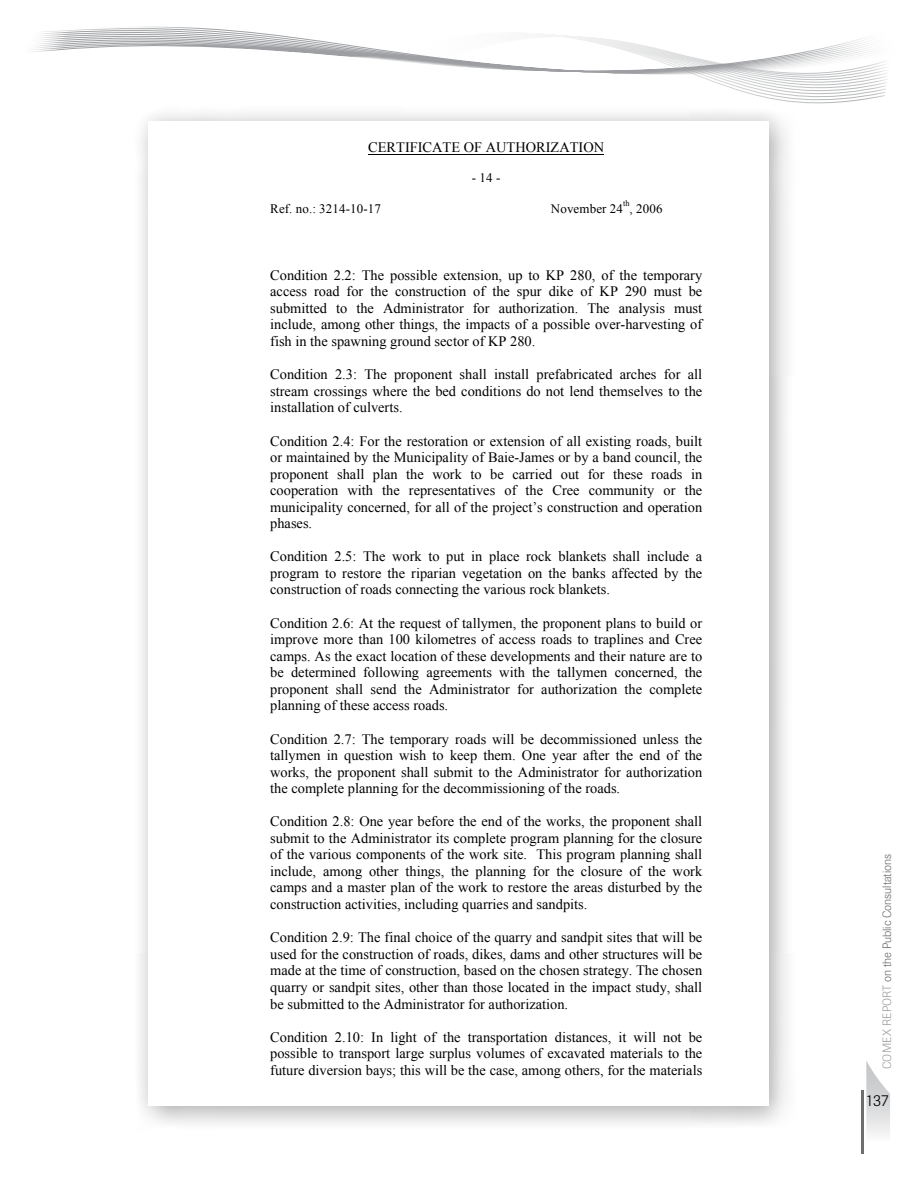
<style>
.page{position:relative;width:918px;height:1188px;background:#fff}
.page>*{position:absolute;margin:0;border:0;box-sizing:border-box;transform-origin:0 0}
.t1{font:300 16.5px "Imago";color:#000}
.t2{font:14.4px/16.5px "Times New Roman";color:#000;text-align:justify}
.t3{font:12.9px "Times New Roman";letter-spacing:.01em;color:#000}
.t4{font:300 12px "Imago";color:#6d6e71}
.t5{font:8.4px "Times New Roman";color:#000}
.s1{color:#9d9fa2}
</style>
<div class="page">
<svg style="left:35px;top:26px;width:332px;height:32px"></svg>
<hr style="left:861px;top:1091px;width:2px;height:63px;background:#6d6e71">
<svg style="left:866px;top:1061px;width:24px;height:73px"></svg>
<svg style="left:367px;top:34px;width:520px;height:70px"></svg>
<div style="left:131px;top:105px;width:665px;height:1028px;background:#000;opacity:.35"></div>
<div style="left:148px;top:122px;width:621px;height:984px;background:#fff"></div>
<hr style="left:368px;top:154px;width:236px;height:1px;background:#000">
<p class="t2" style="left:368px;top:139px;width:237px">CERTIFICATE OF AUTHORIZATION</p>
<p class="t3" style="left:472px;top:169px;width:30px">-14-</p>
<p class="t3" style="left:270px;top:200px;width:112px">Ref. no.: 3214-10-17</p>
<p class="t3" style="left:551px;top:200px;width:74px">November 24</p>
<p class="t5" style="left:623px;top:198px;width:8px">th</p>
<p class="t3" style="left:630px;top:200px;width:34px">, 2006</p>
<p class="t2" style="left:270px;top:267px;width:434px">Condition 2.2: The possible extension, up to KP 280, of the temporary access road for the construction of the spur dike of KP 290 must be submitted to the Administrator for authorization. The analysis must include, among other things, the impacts of a possible over-harvesting of fish in the spawning ground sector of KP 280.</p>
<p class="t2" style="left:270px;top:366px;width:434px">Condition 2.3: The proponent shall install prefabricated arches for all stream crossings where the bed conditions do not lend themselves to the installation of culverts.</p>
<p class="t2" style="left:270px;top:432px;width:434px">Condition 2.4: For the restoration or extension of all existing roads, built or maintained by the Municipality of Baie-James or by a band council, the proponent shall plan the work to be carried out for these roads in cooperation with the representatives of the Cree community or the municipality concerned, for all of the project’s construction and operation phases.</p>
<p class="t2" style="left:270px;top:548px;width:434px">Condition 2.5: The work to put in place rock blankets shall include a program to restore the riparian vegetation on the banks affected by the construction of roads connecting the various rock blankets.</p>
<p class="t2" style="left:270px;top:614px;width:434px">Condition 2.6: At the request of tallymen, the proponent plans to build or improve more than 100 kilometres of access roads to traplines and Cree camps. As the exact location of these developments and their nature are to be determined following agreements with the tallymen concerned, the proponent shall send the Administrator for authorization the complete planning of these access roads.</p>
<p class="t2" style="left:270px;top:730px;width:434px">Condition 2.7: The temporary roads will be decommissioned unless the tallymen in question wish to keep them. One year after the end of the works, the proponent shall submit to the Administrator for authorization the complete planning for the decommissioning of the roads.</p>
<p class="t2" style="left:270px;top:813px;width:434px">Condition 2.8: One year before the end of the works, the proponent shall submit to the Administrator its complete program planning for the closure of the various components of the work site. This program planning shall include, among other things, the planning for the closure of the work camps and a master plan of the work to restore the areas disturbed by the construction activities, including quarries and sandpits.</p>
<p class="t2" style="left:270px;top:929px;width:434px">Condition 2.9: The final choice of the quarry and sandpit sites that will be used for the construction of roads, dikes, dams and other structures will be made at the time of construction, based on the chosen strategy. The chosen quarry or sandpit sites, other than those located in the impact study, shall be submitted to the Administrator for authorization.</p>
<p class="t2" style="left:270px;top:1028px;width:434px">Condition 2.10: In light of the transportation distances, it will not be possible to transport large surplus volumes of excavated materials to the future diversion bays; this will be the case, among others, for the materials</p>
<p class="t4" style="left:880px;top:1069px;width:217px;rotate:-90deg"><span class="s1">COMEX Report</span> on the Public Consultations</p>
<p class="t1" style="left:865px;top:1091px;width:25px">137</p>
</div>
